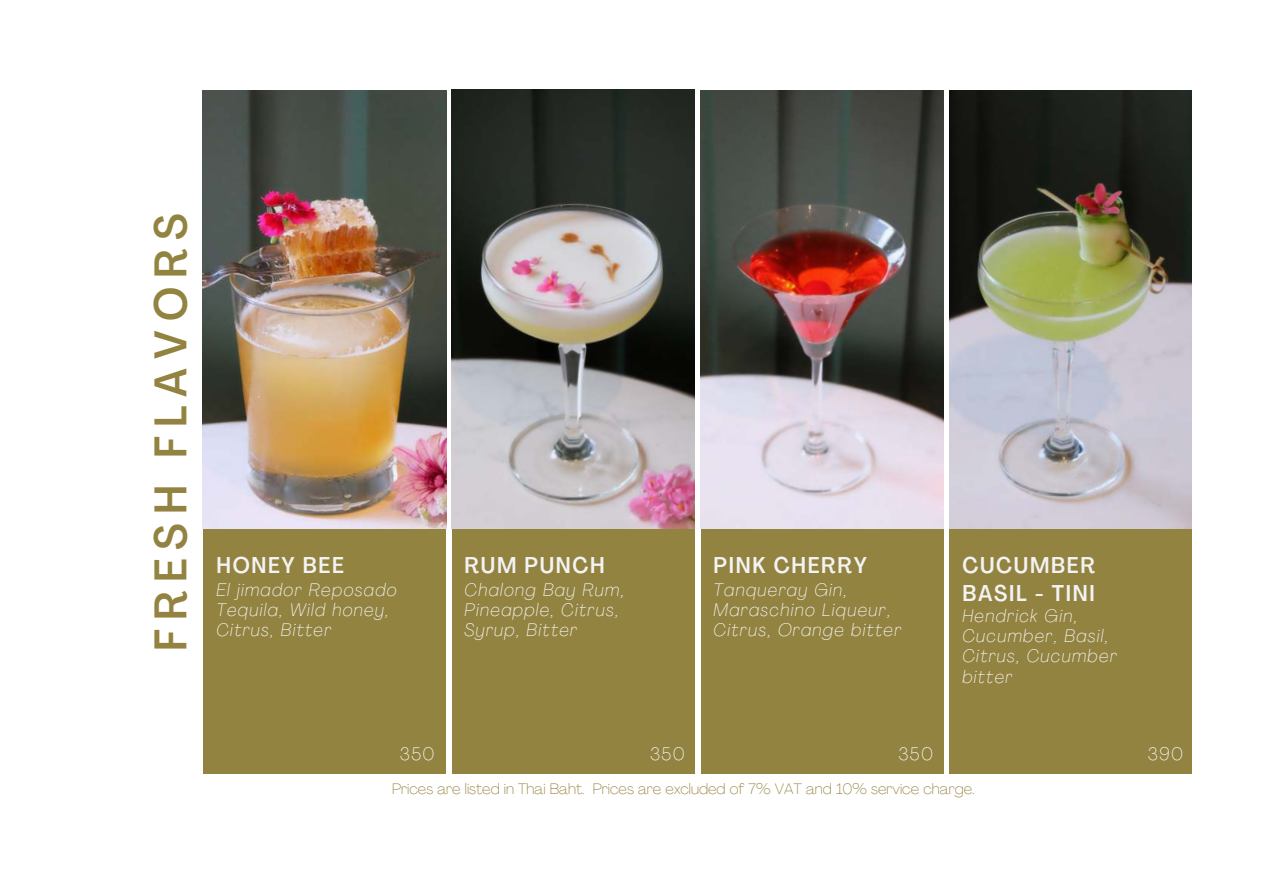
<style>
.page{position:relative;width:1263px;height:894px;background:#fff}
.page>*{position:absolute;margin:0;border:0;box-sizing:border-box;transform-origin:0 0}
.t1{font:500 condensed 45px "Agrandir";letter-spacing:.2em;color:#938340}
.t2{font:500 condensed 22.5px/28.2px "Agrandir";letter-spacing:.075em;color:#f3f3f4}
.t3{font:italic 100 18px/20.2px "Agrandir";letter-spacing:.075em;color:#f3f3f4}
.t4{font:100 18px "Agrandir";letter-spacing:.075em;color:#f3f3f4}
.t5{font:100 15px "Agrandir";color:#938340}
</style>
<div class="page">
<div style="left:203px;top:91px;width:243px;height:683px;background:#938340"></div>
<img style="left:203px;top:90px;width:243px;height:438px">
<div style="left:452px;top:91px;width:242px;height:683px;background:#938340"></div>
<img style="left:451px;top:89px;width:244px;height:439px">
<div style="left:701px;top:91px;width:242px;height:683px;background:#938340"></div>
<img style="left:700px;top:90px;width:244px;height:438px">
<div style="left:949px;top:91px;width:243px;height:683px;background:#938340"></div>
<img style="left:950px;top:91px;width:242px;height:437px">
<h1 class="t1" style="left:143px;top:651px;width:439px;rotate:-90deg">FRESH FLAVORS</h1>
<p class="t2" style="left:216px;top:550px;width:129px">HONEY BEE</p>
<p class="t3" style="left:216px;top:579px;width:182px">El jimador Reposado<br>Tequila, Wild honey,<br>Citrus, Bitter</p>
<p class="t2" style="left:465px;top:550px;width:142px">RUM PUNCH</p>
<p class="t3" style="left:465px;top:579px;width:161px">Chalong Bay Rum,<br>Pineapple, Citrus,<br>Syrup, Bitter</p>
<p class="t2" style="left:714px;top:550px;width:155px">PINK CHERRY</p>
<p class="t3" style="left:714px;top:579px;width:189px">Tanqueray Gin,<br>Maraschino Liqueur,<br>Citrus, Orange bitter</p>
<p class="t2" style="left:962px;top:550px;width:134px">CUCUMBER<br>BASIL - TINI</p>
<p class="t3" style="left:962px;top:605px;width:156px">Hendrick Gin,<br>Cucumber, Basil,<br>Citrus, Cucumber bitter</p>
<p class="t4" style="left:400px;top:742px;width:36px">350</p>
<p class="t4" style="left:650px;top:742px;width:36px">350</p>
<p class="t4" style="left:898px;top:742px;width:36px">350</p>
<p class="t5" style="left:392px;top:778px;width:584px">Prices are listed in Thai Baht. Prices are excluded of 7% VAT and 10% service charge.</p>
<p class="t4" style="left:1148px;top:742px;width:37px">390</p>
</div>
